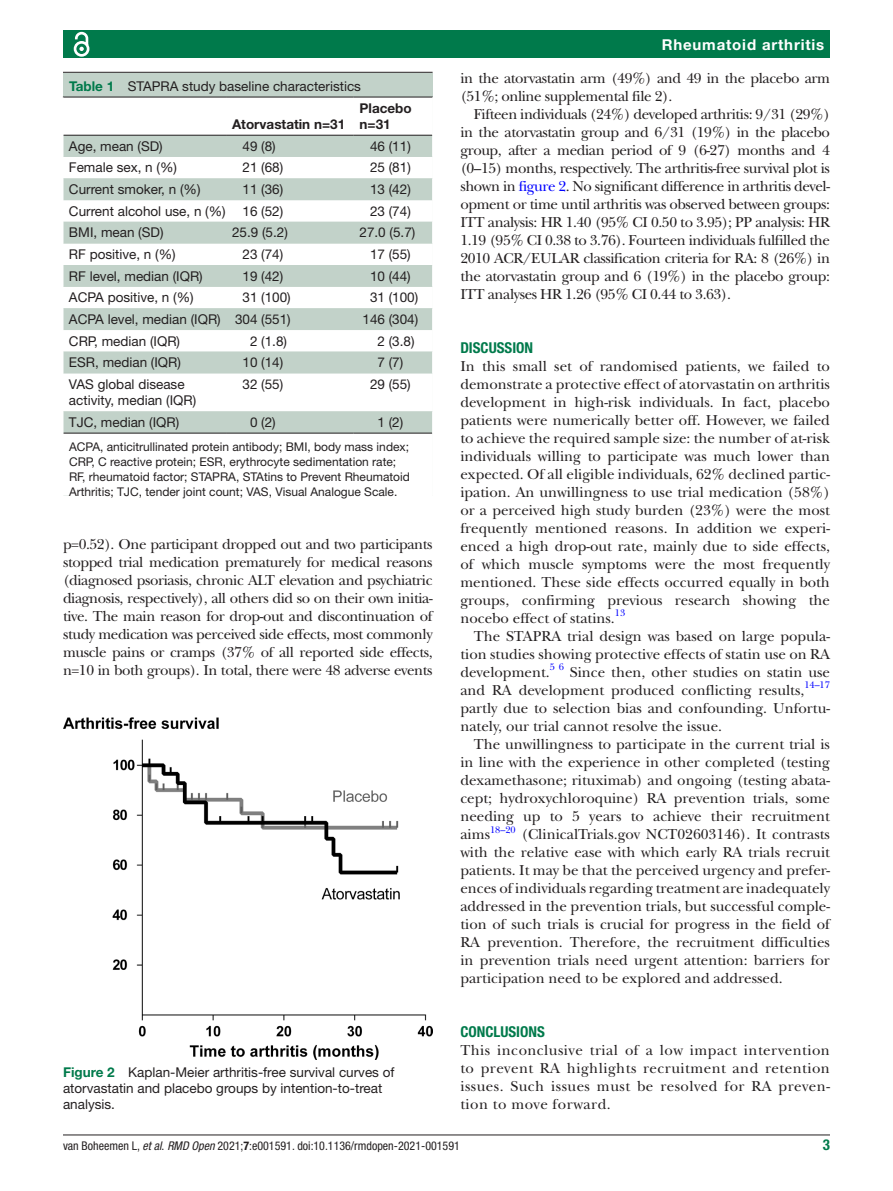
<style>
.page{position:relative;width:893px;height:1191px;background:#fff}
.page>*{position:absolute;margin:0;border:0;box-sizing:border-box;transform-origin:0 0}
.t1{font:15px/18px "New Baskerville";color:#231f20;text-align:justify}
.t2{font:15px/18px "New Baskerville";letter-spacing:-.025em;color:#231f20}
.t3{font:700 condensed 15px "Helvetica Neue LT Std";color:#007a4b}
.t4{font:700 15px "Helvetica Neue LT Std";letter-spacing:.055em;color:#fff}
.t5{font:13.5px/16.2px "Helvetica Neue LT Std";color:#231f20}
.t6{font:700 13.5px/16.5px "Helvetica Neue LT Std";color:#231f20}
.t7{font:12px/15px "Helvetica Neue LT Std";color:#231f20}
.t8{font:condensed 12px "Helvetica Neue LT Std";color:#231f20}
.t9{font:9.9px "New Baskerville";color:#00f}
.s1{font-weight:700;color:#007a4b}
.s2{color:#00f}
.s3{font-style:italic}
.s4{font-weight:700}
</style>
<div class="page">
<hr style="left:63px;top:1134px;width:767px;height:1px;background:#231f20">
<div style="left:63px;top:31px;width:767px;height:27px;background:#007a4b"></div>
<svg style="left:73px;top:31px;width:17px;height:26px"></svg>
<div style="left:63px;top:73px;width:370px;height:423px;background:#c2d2c9"></div>
<hr style="left:63px;top:72px;width:370px;height:1px;background:#231f20">
<div style="left:64px;top:98px;width:368px;height:398px;background:#fff"></div>
<svg style="left:64px;top:136px;width:368px;height:297px"></svg>
<hr style="left:63px;top:97px;width:163px;height:1px;background:#231f20">
<hr style="left:63px;top:135px;width:163px;height:1px;background:#231f20">
<hr style="left:226px;top:97px;width:128px;height:1px;background:#231f20">
<hr style="left:226px;top:135px;width:128px;height:1px;background:#231f20">
<hr style="left:354px;top:97px;width:79px;height:1px;background:#231f20">
<hr style="left:354px;top:135px;width:78px;height:1px;background:#231f20">
<hr style="left:226px;top:433px;width:128px;height:1px;background:#231f20">
<hr style="left:63px;top:433px;width:163px;height:1px;background:#231f20">
<hr style="left:354px;top:433px;width:78px;height:1px;background:#231f20">
<hr style="left:63px;top:97px;width:1px;height:38px;background:#fff">
<svg style="left:63px;top:135px;width:1px;height:238px"></svg>
<hr style="left:63px;top:373px;width:1px;height:38px;background:#fff">
<svg style="left:63px;top:411px;width:1px;height:21px"></svg>
<hr style="left:63px;top:433px;width:1px;height:63px;background:#fff">
<hr style="left:432px;top:97px;width:1px;height:38px;background:#fff">
<svg style="left:432px;top:135px;width:1px;height:238px"></svg>
<hr style="left:432px;top:373px;width:1px;height:38px;background:#fff">
<svg style="left:432px;top:411px;width:1px;height:22px"></svg>
<hr style="left:432px;top:433px;width:1px;height:63px;background:#fff">
<hr style="left:69px;top:495px;width:364px;height:1px;background:#fff">
<img style="left:63px;top:718px;width:370px;height:341px">
<p class="t5" style="left:69px;top:78px;width:294px"><span class="s1">Table 1</span> STAPRA study baseline characteristics</p>
<p class="t6" style="left:232px;top:116px;width:115px">Atorvastatin n=31</p>
<p class="t6" style="left:360px;top:99px;width:54px">Placebo n=31</p>
<p class="t5" style="left:69px;top:138px;width:95px">Age, mean (SD)</p>
<p class="t5" style="left:243px;top:138px;width:35px">49 (8)</p>
<p class="t5" style="left:370px;top:138px;width:42px">46 (11)</p>
<p class="t5" style="left:69px;top:159px;width:110px">Female sex, n (%)</p>
<p class="t5" style="left:243px;top:159px;width:42px">21 (68)</p>
<p class="t5" style="left:370px;top:159px;width:42px">25 (81)</p>
<p class="t5" style="left:69px;top:181px;width:133px">Current smoker, n (%)</p>
<p class="t5" style="left:243px;top:181px;width:42px">11 (36)</p>
<p class="t5" style="left:370px;top:181px;width:42px">13 (42)</p>
<p class="t5" style="left:69px;top:203px;width:216px">Current alcohol use, n (%) 16 (52)</p>
<p class="t5" style="left:370px;top:203px;width:42px">23 (74)</p>
<p class="t5" style="left:69px;top:224px;width:96px">BMI, mean (SD)</p>
<p class="t5" style="left:232px;top:224px;width:57px">25.9 (5.2)</p>
<p class="t5" style="left:360px;top:224px;width:57px">27.0 (5.7)</p>
<p class="t5" style="left:69px;top:246px;width:108px">RF positive, n (%)</p>
<p class="t5" style="left:243px;top:246px;width:42px">23 (74)</p>
<p class="t5" style="left:370px;top:246px;width:42px">17 (55)</p>
<p class="t5" style="left:69px;top:268px;width:135px">RF level, median (IQR)</p>
<p class="t5" style="left:243px;top:268px;width:42px">19 (42)</p>
<p class="t5" style="left:370px;top:268px;width:42px">10 (44)</p>
<p class="t5" style="left:69px;top:289px;width:126px">ACPA positive, n (%)</p>
<p class="t5" style="left:243px;top:289px;width:50px">31 (100)</p>
<p class="t5" style="left:370px;top:289px;width:50px">31 (100)</p>
<p class="t5" style="left:69px;top:311px;width:223px">ACPA level, median (IQR) 304 (551)</p>
<p class="t5" style="left:363px;top:311px;width:57px">146 (304)</p>
<p class="t5" style="left:69px;top:332px;width:113px">CRP, median (IQR)</p>
<p class="t5" style="left:250px;top:332px;width:39px">2 (1.8)</p>
<p class="t5" style="left:377px;top:332px;width:39px">2 (3.8)</p>
<p class="t5" style="left:69px;top:354px;width:114px">ESR, median (IQR)</p>
<p class="t5" style="left:242px;top:354px;width:42px">10 (14)</p>
<p class="t5" style="left:377px;top:354px;width:27px">7 (7)</p>
<p class="t5" style="left:69px;top:376px;width:129px">VAS global disease activity, median (IQR)</p>
<p class="t5" style="left:242px;top:376px;width:42px">32 (55)</p>
<p class="t5" style="left:370px;top:376px;width:42px">29 (55)</p>
<p class="t5" style="left:69px;top:414px;width:112px">TJC, median (IQR)</p>
<p class="t5" style="left:250px;top:414px;width:27px">0 (2)</p>
<p class="t5" style="left:377px;top:414px;width:27px">1 (2)</p>
<p class="t7" style="left:69px;top:439px;width:342px">ACPA, anticitrullinated protein antibody; BMI, body mass index; CRP, C reactive protein; ESR, erythrocyte sedimentation rate; RF, rheumatoid factor; STAPRA, STAtins to Prevent Rheumatoid Arthritis; TJC, tender joint count; VAS, Visual Analogue Scale.</p>
<p class="t1" style="left:63px;top:535px;width:371px">p=0.52). One participant dropped out and two participants stopped trial medication prematurely for medical reasons (diagnosed psoriasis, chronic ALT elevation and psychiatric diagnosis, respectively), all others did so on their own initia&shy;tive. The main reason for drop-out and discontinuation of study medication was perceived side effects, most commonly muscle pains or cramps (37% of all reported side effects, n=10 in both groups). In total, there were 48 adverse events</p>
<p class="t5" style="left:63px;top:1063px;width:333px"><span class="s1">Figure 2</span> Kaplan-Meier arthritis-free survival curves of atorvastatin and placebo groups by intention-to-treat analysis.</p>
<p class="t4" style="left:662px;top:35px;width:164px">Rheumatoid arthritis</p>
<p class="t2" style="left:460px;top:69px;width:371px">in the atorvastatin arm (49%) and 49 in the placebo arm (51%; online supplemental file 2).</p>
<p class="t1" style="left:460px;top:105px;width:371px;text-indent:14px">Fifteen individuals (24%) developed arthritis: 9/31 (29%) in the atorvastatin group and 6/31 (19%) in the placebo group, after a median period of 9 (6-27) months and 4 (0–15) months, respectively. The arthritis-free survival plot is shown in <span class="s2">figure 2</span>. No significant difference in arthritis devel&shy;opment or time until arthritis was observed between groups:<br>ITT analysis: HR 1.40 (95% CI 0.50 to 3.95); PP analysis: HR 1.19 (95% CI 0.38 to 3.76). Fourteen individuals fulfilled the 2010 ACR/EULAR classification criteria for RA: 8 (26%) in the atorvastatin group and 6 (19%) in the placebo group:<br>ITT analyses HR 1.26 (95% CI 0.44 to 3.63).</p>
<p class="t3" style="left:460px;top:339px;width:74px">DISCUSSION</p>
<p class="t1" style="left:460px;top:357px;width:371px">In this small set of randomised patients, we failed to demonstrate a protective effect of atorvastatin on arthritis development in high-risk individuals. In fact, placebo patients were numerically better off. However, we failed to achieve the required sample size: the number of at-risk individuals willing to participate was much lower than expected. Of all eligible individuals, 62% declined partic&shy;ipation. An unwillingness to use trial medication (58%) or a perceived high study burden (23%) were the most frequently mentioned reasons. In addition we experi&shy;enced a high drop-out rate, mainly due to side effects, of which muscle symptoms were the most frequently mentioned. These side effects occurred equally in both groups, confirming previous research showing the nocebo effect of statins.</p>
<p class="t9" style="left:615px;top:607px;width:12px">13</p>
<p class="t1" style="left:460px;top:627px;width:371px;text-indent:14px">The STAPRA trial design was based on large popula&shy;tion studies showing protective effects of statin use on RA development.</p>
<p class="t9" style="left:550px;top:661px;width:16px">5 6</p>
<p class="t1" style="left:460px;top:663px;width:371px;text-indent:110px">Since then, other studies on statin use and RA development produced conflicting results,</p>
<p class="t9" style="left:804px;top:679px;width:27px">14–17</p>
<p class="t1" style="left:460px;top:699px;width:371px">partly due to selection bias and confounding. Unfortu&shy;nately, our trial cannot resolve the issue.</p>
<p class="t1" style="left:460px;top:735px;width:371px;text-indent:14px">The unwillingness to participate in the current trial is in line with the experience in other completed (testing dexamethasone; rituximab) and ongoing (testing abata&shy;cept; hydroxychloroquine) RA prevention trials, some needing up to 5 years to achieve their recruitment aims</p>
<p class="t9" style="left:490px;top:823px;width:27px">18–20</p>
<p class="t1" style="left:460px;top:825px;width:371px;text-indent:61px">(ClinicalTrials.gov NCT02603146). It contrasts with the relative ease with which early RA trials recruit patients. It may be that the perceived urgency and prefer&shy;ences of individuals regarding treatment are inadequately addressed in the prevention trials, but successful comple&shy;tion of such trials is crucial for progress in the field of RA prevention. Therefore, the recruitment difficulties in prevention trials need urgent attention: barriers for participation need to be explored and addressed.</p>
<p class="t3" style="left:460px;top:1023px;width:86px">CONCLUSIONS</p>
<p class="t1" style="left:460px;top:1041px;width:371px">This inconclusive trial of a low impact intervention to prevent RA highlights recruitment and retention issues. Such issues must be resolved for RA preven&shy;tion to move forward.</p>
<p class="t8" style="left:63px;top:1138px;width:398px">van Boheemen L, <span class="s3">et al</span>. <span class="s3">RMD Open</span> 2021;<span class="s4">7</span>:e001591. doi:10.1136/rmdopen-2021-001591</p>
<p class="t3" style="left:823px;top:1135px;width:9px">3</p>
</div>
